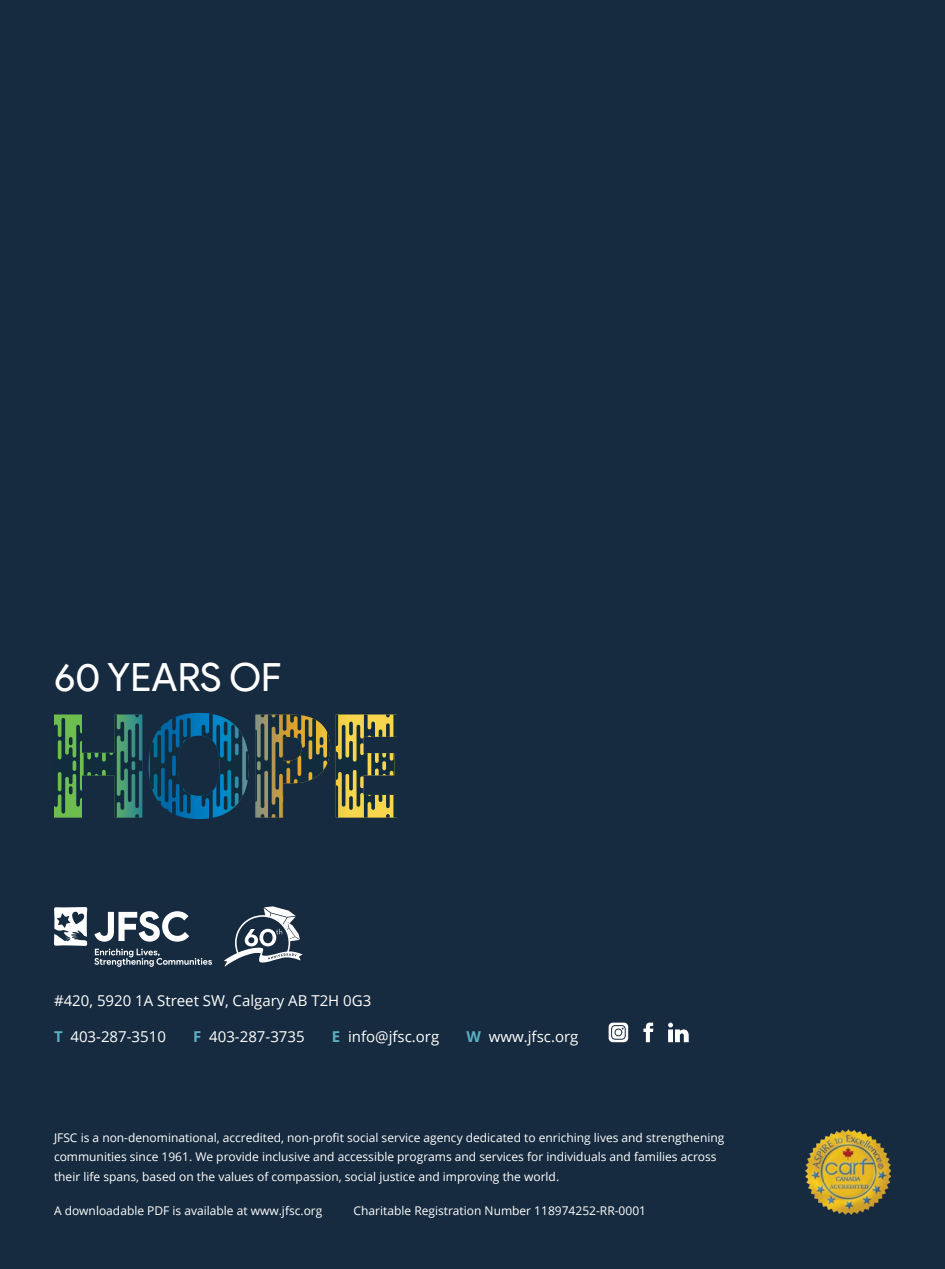
<style>
.page{position:relative;width:945px;height:1269px;background:#162b3f}
.page>*{position:absolute;margin:0;border:0;box-sizing:border-box;transform-origin:0 0}
.t1{font:39px "Product Sans";color:#fff}
.t2{font:15px "Open Sans";color:#fff}
.t3{font:12px/19.5px "Open Sans";color:#fff}
.s1{font-weight:700;color:#5ab0c2}
</style>
<div class="page">
<svg style="left:94px;top:949px;width:118px;height:18px"></svg>
<svg style="left:94px;top:911px;width:95px;height:31px"></svg>
<svg style="left:54px;top:907px;width:33px;height:39px"></svg>
<svg style="left:224px;top:906px;width:78px;height:61px"></svg>
<div style="left:609px;top:1023px;width:19px;height:19px;background:#fff;border-radius:4px"></div>
<svg style="left:611px;top:1025px;width:15px;height:15px"></svg>
<svg style="left:643px;top:1023px;width:10px;height:19px"></svg>
<svg style="left:668px;top:1023px;width:21px;height:19px"></svg>
<svg style="left:54px;top:713px;width:343px;height:106px"></svg>
<img style="left:202px;top:714px;width:195px;height:88px">
<img style="left:806px;top:1130px;width:85px;height:85px">
<h1 class="t1" style="left:54px;top:656px;width:229px">60 YEARS OF</h1>
<p class="t2" style="left:54px;top:990px;width:319px">#420, 5920 1A Street SW, Calgary AB T2H 0G3</p>
<p class="t2" style="left:54px;top:1026px;width:113px"><span class="s1">T</span> 403-287-3510</p>
<p class="t2" style="left:193px;top:1026px;width:113px"><span class="s1">F</span> 403-287-3735</p>
<p class="t2" style="left:332px;top:1026px;width:109px"><span class="s1">E</span> info@jfsc.org</p>
<p class="t2" style="left:467px;top:1026px;width:113px"><span class="s1">W</span> www.jfsc.org</p>
<p class="t3" style="left:54px;top:1127px;width:672px">JFSC is a non-denominational, accredited, non-profit social service agency dedicated to enriching lives and strengthening communities since 1961. We provide inclusive and accessible programs and services for individuals and families across their life spans, based on the values of compassion, social justice and improving the world.</p>
<p class="t3" style="left:54px;top:1201px;width:270px">A downloadable PDF is available at www.jfsc.org</p>
<p class="t3" style="left:354px;top:1201px;width:294px">Charitable Registration Number 118974252-RR-0001</p>
</div>
